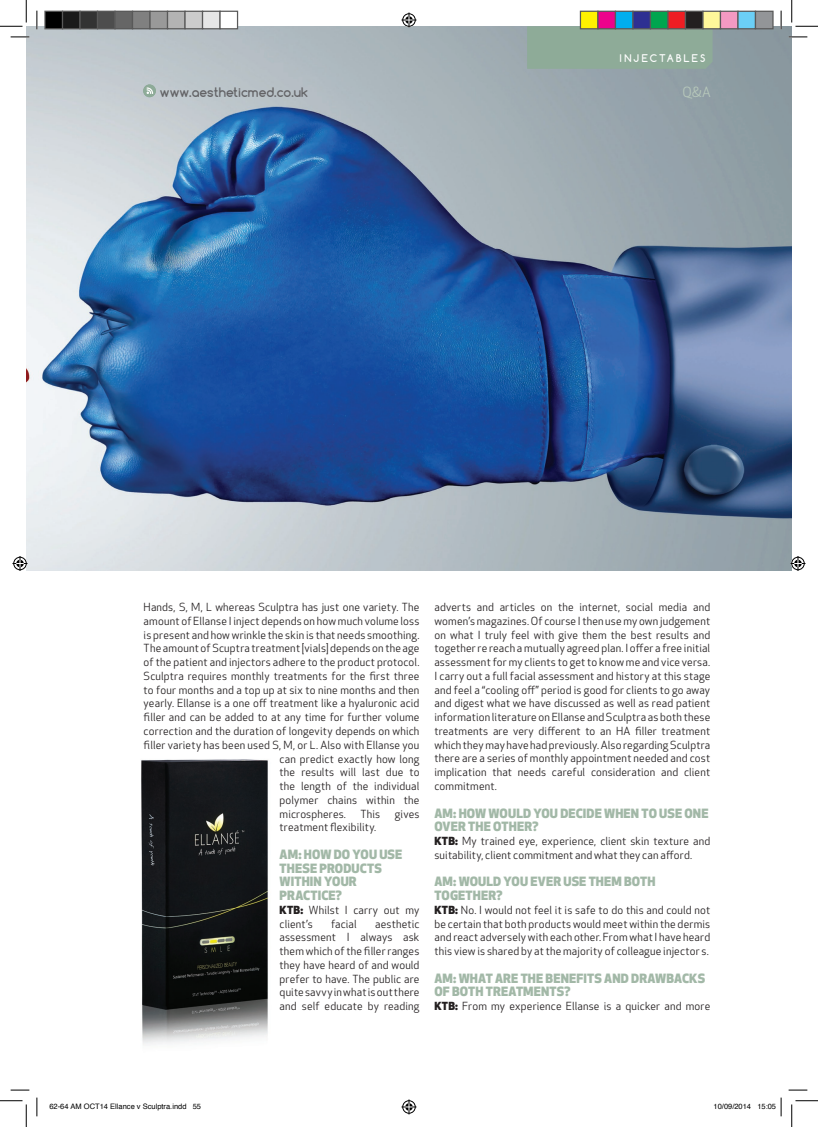
<style>
.page{position:relative;width:818px;height:1127px;background:#fff}
.page>*{position:absolute;margin:0;border:0;box-sizing:border-box;transform-origin:0 0}
.t1{font:13.75px "Apex New";color:#b7c8bb}
.t2{font:800 12.5px/13.8px "Apex New";letter-spacing:.01em;color:#a2b8a7}
.t3{font:700 12.5px "Comfortaa";color:#636366}
.t4{font:11px/13.8px "Apex New";letter-spacing:.015em;color:#231f20;text-align:justify}
.t5{font:700 10px "Comfortaa";letter-spacing:.22em;color:#fff}
.t6{font:7.5px "Helvetica";color:#000}
.s1{font-weight:800}
</style>
<div class="page">
<img style="left:26px;top:26px;width:766px;height:544px">
<div style="left:720px;top:1033px;width:27px;height:27px;border:1px solid #fff;border-radius:50%"></div>
<div style="left:527px;top:26px;width:185px;height:43px;background:#8eab98"></div>
<div style="left:143px;top:84px;width:13px;height:13px;background:#8eab98;border-radius:50%"></div>
<svg style="left:147px;top:87px;width:6px;height:7px"></svg>
<img style="left:141px;top:759px;width:127px;height:286px">
<svg style="left:11px;top:36px;width:18px;height:2px"></svg>
<svg style="left:788px;top:36px;width:19px;height:2px"></svg>
<svg style="left:11px;top:1089px;width:18px;height:1px"></svg>
<svg style="left:788px;top:1089px;width:19px;height:1px"></svg>
<svg style="left:36px;top:11px;width:2px;height:18px"></svg>
<svg style="left:36px;top:1097px;width:2px;height:18px"></svg>
<svg style="left:780px;top:11px;width:2px;height:18px"></svg>
<svg style="left:0;top:0;width:27px;height:27px"></svg>
<svg style="left:0;top:1100px;width:27px;height:26px"></svg>
<svg style="left:791px;top:0;width:27px;height:27px"></svg>
<svg style="left:791px;top:1100px;width:27px;height:26px"></svg>
<svg style="left:401px;top:13px;width:15px;height:15px"></svg>
<svg style="left:401px;top:1099px;width:15px;height:15px"></svg>
<svg style="left:13px;top:556px;width:15px;height:15px"></svg>
<svg style="left:790px;top:556px;width:15px;height:15px"></svg>
<div style="left:45px;top:11px;width:18px;height:18px;background:#000"></div>
<div style="left:44px;top:11px;width:19px;height:18px;border:1px solid #595959"></div>
<div style="left:63px;top:11px;width:17px;height:18px;background:#1a1a1a"></div>
<div style="left:62px;top:11px;width:19px;height:18px;border:1px solid #595959"></div>
<div style="left:80px;top:11px;width:18px;height:18px;background:#333"></div>
<div style="left:79px;top:11px;width:19px;height:18px;border:1px solid #595959"></div>
<div style="left:98px;top:11px;width:17px;height:18px;background:#4d4d4d"></div>
<div style="left:97px;top:11px;width:19px;height:18px;border:1px solid #595959"></div>
<div style="left:115px;top:11px;width:18px;height:18px;background:#666"></div>
<div style="left:114px;top:11px;width:19px;height:18px;border:1px solid #595959"></div>
<div style="left:133px;top:11px;width:17px;height:18px;background:#808080"></div>
<div style="left:132px;top:11px;width:19px;height:18px;border:1px solid #595959"></div>
<div style="left:150px;top:11px;width:18px;height:18px;background:#999"></div>
<div style="left:149px;top:11px;width:19px;height:18px;border:1px solid #595959"></div>
<div style="left:168px;top:11px;width:17px;height:18px;background:#b3b3b3"></div>
<div style="left:167px;top:11px;width:19px;height:18px;border:1px solid #595959"></div>
<div style="left:185px;top:11px;width:18px;height:18px;background:#ccc"></div>
<div style="left:184px;top:11px;width:19px;height:18px;border:1px solid #595959"></div>
<div style="left:203px;top:11px;width:17px;height:18px;background:#e6e6e6"></div>
<div style="left:202px;top:11px;width:19px;height:18px;border:1px solid #595959"></div>
<div style="left:220px;top:11px;width:18px;height:18px;background:#fff"></div>
<div style="left:219px;top:11px;width:19px;height:18px;border:1px solid #595959"></div>
<div style="left:580px;top:11px;width:18px;height:18px;background:#fff101"></div>
<div style="left:580px;top:11px;width:18px;height:18px;border:1px solid #595959"></div>
<div style="left:598px;top:11px;width:17px;height:18px;background:#ed028c"></div>
<div style="left:597px;top:11px;width:19px;height:18px;border:1px solid #595959"></div>
<div style="left:615px;top:11px;width:18px;height:18px;background:#00aeef"></div>
<div style="left:615px;top:11px;width:18px;height:18px;border:1px solid #595959"></div>
<div style="left:633px;top:11px;width:17px;height:18px;background:#2e3092"></div>
<div style="left:632px;top:11px;width:19px;height:18px;border:1px solid #595959"></div>
<div style="left:650px;top:11px;width:18px;height:18px;background:#00a54f"></div>
<div style="left:650px;top:11px;width:18px;height:18px;border:1px solid #595959"></div>
<div style="left:668px;top:11px;width:17px;height:18px;background:#ee1d23"></div>
<div style="left:667px;top:11px;width:19px;height:18px;border:1px solid #595959"></div>
<div style="left:685px;top:11px;width:18px;height:18px;background:#231f20"></div>
<div style="left:685px;top:11px;width:18px;height:18px;border:1px solid #595959"></div>
<div style="left:703px;top:11px;width:17px;height:18px;background:#fff79a"></div>
<div style="left:702px;top:11px;width:19px;height:18px;border:1px solid #595959"></div>
<div style="left:720px;top:11px;width:18px;height:18px;background:#f499c2"></div>
<div style="left:720px;top:11px;width:18px;height:18px;border:1px solid #595959"></div>
<div style="left:738px;top:11px;width:17px;height:18px;background:#6bcff6"></div>
<div style="left:737px;top:11px;width:19px;height:18px;border:1px solid #595959"></div>
<div style="left:755px;top:11px;width:18px;height:18px;background:#939598"></div>
<div style="left:755px;top:11px;width:18px;height:18px;border:1px solid #595959"></div>
<svg style="left:780px;top:1097px;width:2px;height:18px"></svg>
<p class="t3" style="left:160px;top:84px;width:150px">www.aestheticmed.co.uk</p>
<p class="t5" style="left:619px;top:52px;width:87px">INJECTABLES</p>
<p class="t1" style="left:682px;top:83px;width:30px">Q&amp;A</p>
<p class="t4" style="left:144px;top:600px;width:277px">Hands, S, M, L whereas Sculptra has just one variety. The</p>
<p class="t4" style="left:144px;top:614px;width:277px">amount of Ellanse I inject depends on how much volume loss</p>
<p class="t4" style="left:144px;top:627px;width:277px">is present and how wrinkle the skin is that needs smoothing.</p>
<p class="t4" style="left:144px;top:641px;width:277px">The amount of Scuptra treatment [vials] depends on the age</p>
<p class="t4" style="left:144px;top:655px;width:277px">of the patient and injectors adhere to the product protocol.</p>
<p class="t4" style="left:144px;top:669px;width:277px">Sculptra requires monthly treatments for the first three</p>
<p class="t4" style="left:144px;top:682px;width:277px">to four months and a top up at six to nine months and then</p>
<p class="t4" style="left:144px;top:696px;width:277px">yearly. Ellanse is a one off treatment like a hyaluronic acid</p>
<p class="t4" style="left:144px;top:710px;width:277px">filler and can be added to at any time for further volume</p>
<p class="t4" style="left:144px;top:724px;width:277px">correction and the duration of longevity depends on which</p>
<p class="t4" style="left:144px;top:737px;width:277px">filler variety has been used S, M, or L. Also with Ellanse you</p>
<p class="t4" style="left:280px;top:751px;width:141px">can predict exactly how long</p>
<p class="t4" style="left:280px;top:765px;width:141px">the results will last due to</p>
<p class="t4" style="left:280px;top:779px;width:141px">the length of the individual</p>
<p class="t4" style="left:280px;top:792px;width:141px">polymer chains within the</p>
<p class="t4" style="left:280px;top:806px;width:68px">microspheres.</p>
<p class="t4" style="left:360px;top:806px;width:21px">This</p>
<p class="t4" style="left:395px;top:806px;width:26px">gives</p>
<p class="t4" style="left:280px;top:820px;width:98px">treatment flexibility.</p>
<p class="t2" style="left:280px;top:846px;width:124px">AM: HOW DO YOU USE<br>THESE PRODUCTS<br>WITHIN YOUR<br>PRACTICE?</p>
<p class="t4" style="left:280px;top:902px;width:141px"><span class="s1">KTB:</span> Whilst I carry out my client’s</p>
<p class="t4" style="left:331px;top:916px;width:27px">facial</p>
<p class="t4" style="left:280px;top:916px;width:141px;text-indent:95px">aesthetic assessment I always ask them which of the filler ranges they have heard of and would prefer to have. The public are quite savvy in what is out there and self educate by reading</p>
<p class="t4" style="left:434px;top:600px;width:277px">adverts and articles on the internet, social media and women’s magazines. Of course I then use my own judgement on what I truly feel with give them the best results and together re reach a mutually agreed plan. I offer a free initial assessment for my clients to get to know me and vice versa.<br>I carry out a full facial assessment and history at this stage and feel a “cooling off” period is good for clients to go away and digest what we have discussed as well as read patient information literature on Ellanse and Sculptra as both these treatments are very different to an HA filler treatment which they may have had previously. Also regarding Sculptra there are a series of monthly appointment needed and cost implication that needs careful consideration and client commitment.</p>
<p class="t2" style="left:434px;top:805px;width:276px">AM: HOW WOULD YOU DECIDE WHEN TO USE ONE<br>OVER THE OTHER?</p>
<p class="t4" style="left:434px;top:834px;width:277px"><span class="s1">KTB:</span> My trained eye, experience, client skin texture and suitability, client commitment and what they can afford.</p>
<p class="t2" style="left:434px;top:874px;width:223px">AM: WOULD YOU EVER USE THEM BOTH<br>TOGETHER?</p>
<p class="t4" style="left:434px;top:902px;width:277px"><span class="s1">KTB:</span> No. I would not feel it is safe to do this and could not be certain that both products would meet within the dermis and react adversely with each other. From what I have heard this view is shared by at the majority of colleague injector s.</p>
<p class="t2" style="left:434px;top:970px;width:272px">AM: WHAT ARE THE BENEFITS AND DRAWBACKS<br>OF BOTH TREATMENTS?</p>
<p class="t4" style="left:434px;top:999px;width:277px"><span class="s1">KTB:</span> From my experience Ellanse is a quicker and more</p>
<p class="t6" style="left:49px;top:1100px;width:153px">62-64 AM OCT14 Ellance v Sculptra.indd 55</p>
<p class="t6" style="left:713px;top:1100px;width:64px">10/09/2014 15:05</p>
</div>
